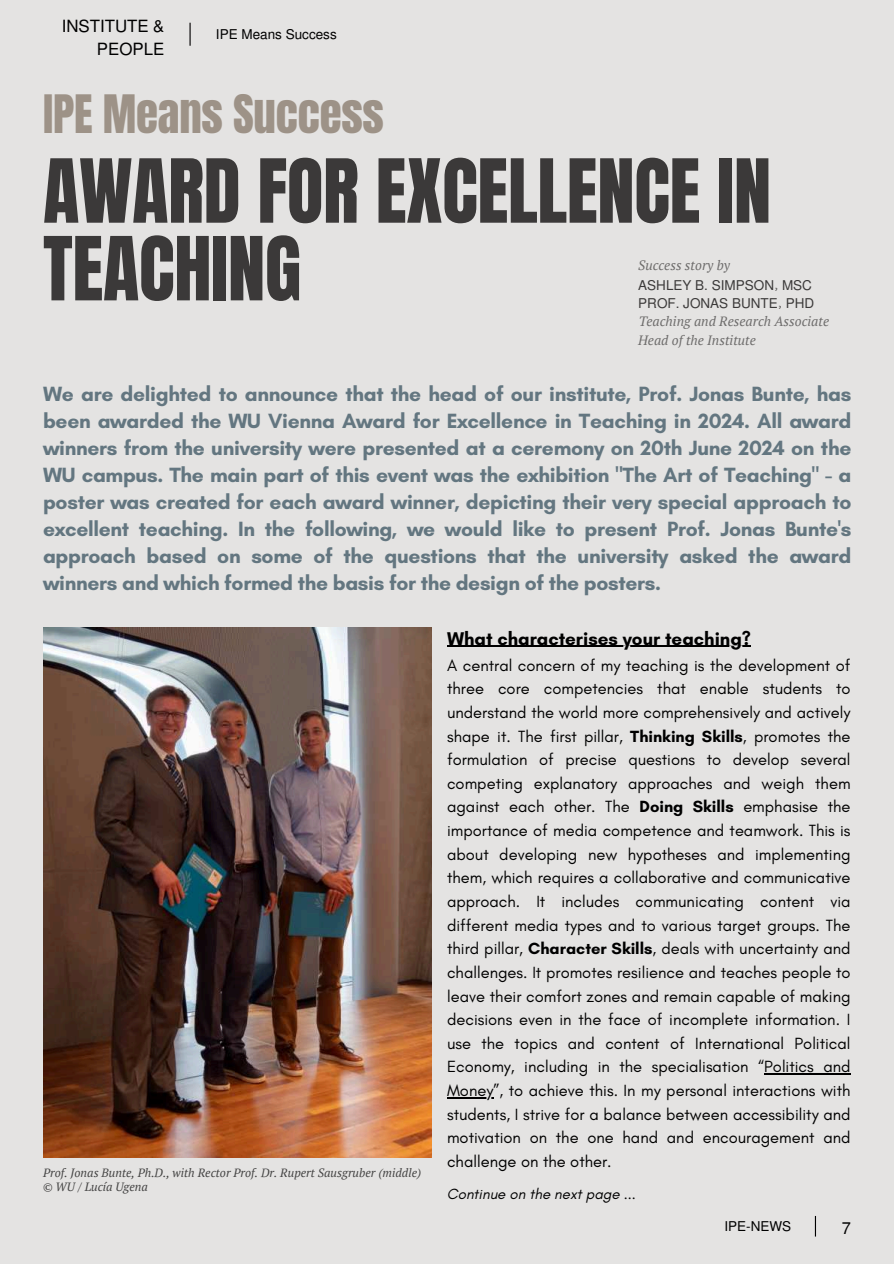
<style>
.page{position:relative;width:894px;height:1264px;background:#fff}
.page>*{position:absolute;margin:0;border:0;box-sizing:border-box;transform-origin:0 0}
.t1{font:75px/77.7px "Anton";letter-spacing:-.005em;color:#3b3939}
.t2{font:45px "Anton";letter-spacing:-.005em;color:#9d9287}
.t3{font:700 21px/27px "Glacial Indifference";letter-spacing:-.015em;color:#637680;text-align:justify}
.t4{font:700 18.75px "Glacial Indifference";color:#000}
.t5{font:16.8px/23px "Mukti";color:#000;text-align:right}
.t6{font:16.5px/23.7px "Glacial Indifference";color:#000;text-align:justify}
.t7{font:16.5px "Mukti";color:#000}
.t8{font:italic 15px "Glacial Indifference";color:#000}
.t9{font:italic 13.5px "PT Serif";color:#3b3939}
.t10{font:13.5px "Mukti";color:#3b3939}
.t11{font:13.5px "Mukti";color:#000}
.t12{font:italic 12px/14px "PT Serif";color:#000}
.s1{font-weight:700}
</style>
<div class="page">
<div style="left:0;top:0;width:893px;height:1263px;background:#e4e3e2"></div>
<svg style="left:189px;top:23px;width:1px;height:23px"></svg>
<svg style="left:814px;top:1216px;width:1px;height:20px"></svg>
<img style="left:43px;top:627px;width:388px;height:530px">
<hr style="left:447px;top:646px;width:303px;height:1px;background:#000">
<hr style="left:764px;top:1073px;width:86px;height:1px;background:#000">
<hr style="left:447px;top:1097px;width:46px;height:1px;background:#000">
<p class="t5" style="left:62px;top:13px;width:104px">INSTITUTE &amp;<br>PEOPLE</p>
<p class="t11" style="left:216px;top:24px;width:122px">IPE Means Success</p>
<h2 class="t2" style="left:43px;top:91px;width:342px">IPE Means Success</h2>
<h1 class="t1" style="left:43px;top:158px;width:729px">AWARD FOR EXCELLENCE IN<br>TEACHING</h1>
<p class="t9" style="left:638px;top:257px;width:93px">Success story by</p>
<p class="t10" style="left:638px;top:275px;width:175px">ASHLEY B. SIMPSON, MSC</p>
<p class="t9" style="left:638px;top:312px;width:192px">Teaching and Research Associate</p>
<p class="t10" style="left:638px;top:294px;width:177px">PROF. JONAS BUNTE, PHD</p>
<p class="t9" style="left:638px;top:332px;width:119px">Head of the Institute</p>
<p class="t3" style="left:43px;top:380px;width:809px">We are delighted to announce that the head of our institute, Prof. Jonas Bunte, has been awarded the WU Vienna Award for Excellence in Teaching in 2024. All award winners from the university were presented at a ceremony on 20th June 2024 on the WU campus. The main part of this event was the exhibition "The Art of Teaching" - a poster was created for each award winner, depicting their very special approach to excellent teaching. In the following, we would like to present Prof. Jonas Bunte's approach based on some of the questions that the university asked the award winners and which formed the basis for the design of the posters.</p>
<p class="t4" style="left:447px;top:626px;width:305px">What characterises your teaching?</p>
<p class="t6" style="left:447px;top:653px;width:405px">A central concern of my teaching is the development of three core competencies that enable students to understand the world more comprehensively and actively shape it. The first pillar, <span class="s1">Thinking Skills</span>, promotes the formulation of precise questions to develop several competing explanatory approaches and weigh them against each other. The <span class="s1">Doing Skills</span> emphasise the importance of media competence and teamwork. This is about developing new hypotheses and implementing them, which requires a collaborative and communicative approach. It includes communicating content via different media types and to various target groups. The third pillar, <span class="s1">Character Skills</span>, deals with uncertainty and challenges. It promotes resilience and teaches people to leave their comfort zones and remain capable of making decisions even in the face of incomplete information. I use the topics and content of International Political Economy, including in the specialisation &lt;Politics and Money=, to achieve this. In my personal interactions with students, I strive for a balance between accessibility and motivation on the one hand and encouragement and challenge on the other.</p>
<p class="t12" style="left:43px;top:1165px;width:379px">Prof. Jonas Bunte, Ph.D., with Rector Prof. Dr. Rupert Sausgruber (middle) © WU / Lucía Ugena</p>
<p class="t8" style="left:446px;top:1185px;width:190px">Continue on the next page ...</p>
<p class="t11" style="left:724px;top:1217px;width:68px">IPE-NEWS</p>
<p class="t7" style="left:841px;top:1216px;width:11px">7</p>
</div>
